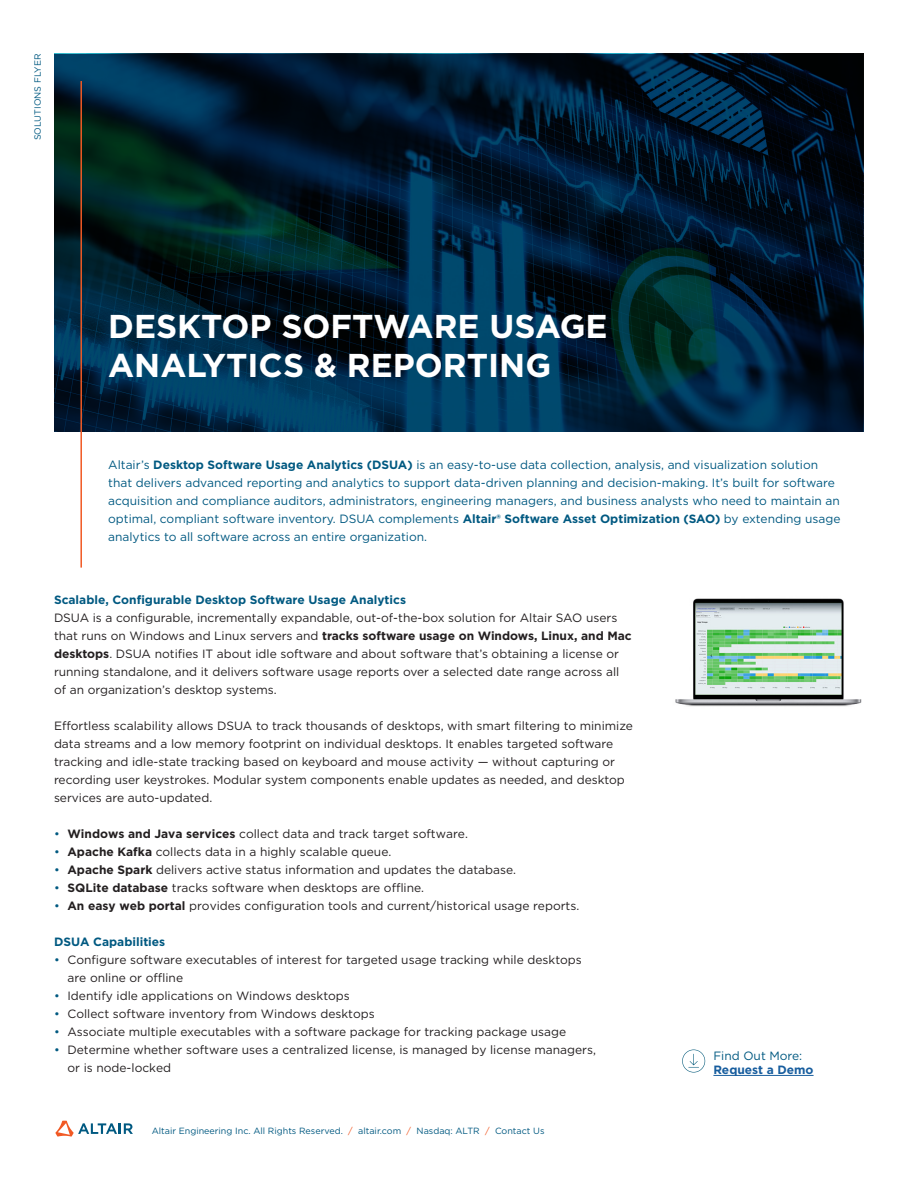
<style>
.page{position:relative;width:918px;height:1188px;background:#fff}
.page>*{position:absolute;margin:0;border:0;box-sizing:border-box;transform-origin:0 0}
.Sub-headline{font:700 33px "Gotham";color:#fff}
.Paragraph_Body_Copy{font:12px/18px "Gotham";color:#231f20}
.Intro_Paragraph_unde{font:12px/18px "Gotham";color:#005981}
.Paragraph_Body_Copy-2{font:700 12px "Gotham";color:#005981}
.Body_Copy{font:12px "Gotham";color:#005981}
.Body_Copy-2{font:700 12px "Gotham";color:#175d9e}
.t1{font:9px "Gotham";color:#005981}
.s1{font-weight:700}
.s2{font-weight:700;color:#005981}
.s3{color:#005981}
.s4{color:#f15924}
</style>
<div class="page">
<svg style="left:55px;top:1121px;width:78px;height:16px"></svg>
<svg style="left:55px;top:54px;width:808px;height:378px;background:#002034"></svg>
<hr style="left:713px;top:1075px;width:101px;height:1px;background:#175d9e">
<hr style="left:80px;top:81px;width:2px;height:487px;background:#f15924">
<svg style="left:682px;top:1050px;width:23px;height:23px"></svg>
<img style="left:675px;top:598px;width:187px;height:109px">
<p class="t1" style="left:32px;top:140px;width:88px;rotate:-90deg">SOLUTIONS FLYER</p>
<p class="Sub-headline" style="left:108px;top:304px;width:501px">DESKTOP SOFTWARE USAGE</p>
<p class="Sub-headline" style="left:108px;top:344px;width:445px">ANALYTICS &amp; REPORTING</p>
<p class="Intro_Paragraph_unde" style="left:108px;top:455px;width:734px">Altair’s <span class="s1">Desktop Software Usage Analytics (DSUA)</span> is an easy-to-use data collection, analysis, and visualization solution that delivers advanced reporting and analytics to support data-driven planning and decision-making. It’s built for software acquisition and compliance auditors, administrators, engineering managers, and business analysts who need to maintain an optimal, compliant software inventory. DSUA complements <span class="s1">Altair® Software Asset Optimization (SAO)</span> by extending usage analytics to all software across an entire organization.</p>
<p class="Paragraph_Body_Copy" style="left:54px;top:590px;width:579px"><span class="s2">Scalable, Configurable Desktop Software Usage Analytics<br></span>DSUA is a configurable, incrementally expandable, out-of-the-box solution for Altair SAO users that runs on Windows and Linux servers and <span class="s1">tracks software usage on Windows, Linux, and Mac desktops</span>. DSUA notifies IT about idle software and about software that’s obtaining a license or running standalone, and it delivers software usage reports over a selected date range across all</p>
<p class="Paragraph_Body_Copy" style="left:54px;top:680px;width:224px">of an organization’s desktop systems.</p>
<p class="Paragraph_Body_Copy" style="left:54px;top:716px;width:580px">Effortless scalability allows DSUA to track thousands of desktops, with smart filtering to minimize data streams and a low memory footprint on individual desktops. It enables targeted software tracking and idle-state tracking based on keyboard and mouse activity — without capturing or recording user keystrokes. Modular system components enable updates as needed, and desktop services are auto-updated.</p>
<p class="Paragraph_Body_Copy" style="left:54px;top:824px;width:415px"><span class="s3">•</span> <span class="s1">Windows and Java services</span> collect data and track target software.</p>
<p class="Paragraph_Body_Copy" style="left:54px;top:842px;width:339px"><span class="s3">•</span> <span class="s1">Apache Kafka</span> collects data in a highly scalable queue.</p>
<p class="Paragraph_Body_Copy" style="left:54px;top:860px;width:464px"><span class="s3">•</span> <span class="s1">Apache Spark</span> delivers active status information and updates the database.</p>
<p class="Paragraph_Body_Copy" style="left:54px;top:878px;width:372px"><span class="s3">•</span> <span class="s1">SQLite database</span> tracks software when desktops are offline.</p>
<p class="Paragraph_Body_Copy" style="left:54px;top:896px;width:527px"><span class="s3">•</span> <span class="s1">An easy web portal</span> provides configuration tools and current/historical usage reports.</p>
<p class="Paragraph_Body_Copy-2" style="left:54px;top:933px;width:113px">DSUA Capabilities</p>
<p class="Paragraph_Body_Copy" style="left:68px;top:950px;width:516px;text-indent:-14px"><span class="s3">•</span> Configure software executables of interest for targeted usage tracking while desktops are online or offline</p>
<p class="Paragraph_Body_Copy" style="left:54px;top:986px;width:297px"><span class="s3">•</span> Identify idle applications on Windows desktops</p>
<p class="Paragraph_Body_Copy" style="left:54px;top:1004px;width:322px"><span class="s3">•</span> Collect software inventory from Windows desktops</p>
<p class="Paragraph_Body_Copy" style="left:54px;top:1022px;width:514px"><span class="s3">•</span> Associate multiple executables with a software package for tracking package usage</p>
<p class="Paragraph_Body_Copy" style="left:68px;top:1040px;width:530px;text-indent:-14px"><span class="s3">•</span> Determine whether software uses a centralized license, is managed by license managers, or is node-locked</p>
<p class="Body_Copy" style="left:713px;top:1048px;width:90px">Find Out More:</p>
<p class="Body_Copy-2" style="left:713px;top:1062px;width:102px">Request a Demo</p>
<p class="t1" style="left:152px;top:1125px;width:394px">Altair Engineering Inc. All Rights Reserved. <span class="s4">/</span> altair.com <span class="s4">/</span> Nasdaq: ALTR <span class="s4">/</span> Contact Us</p>
</div>
